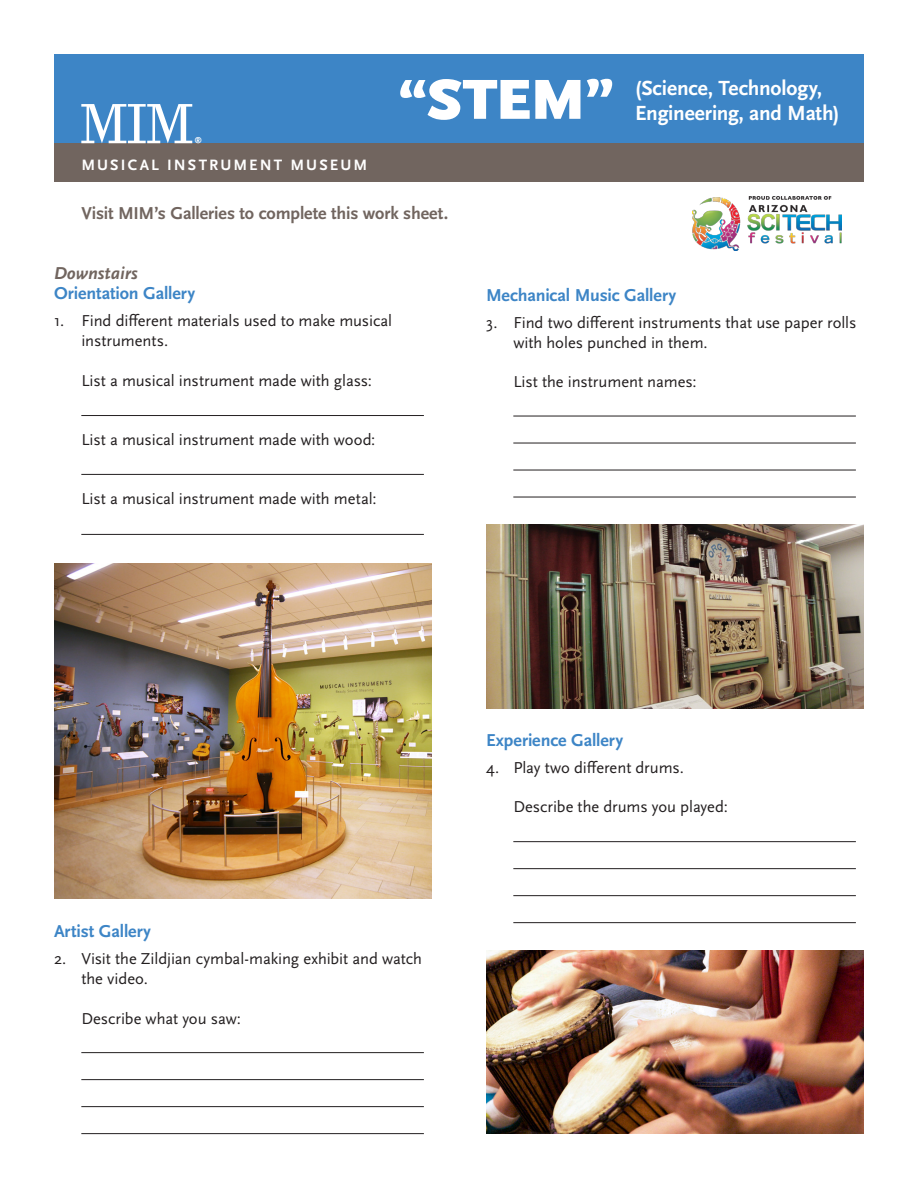
<style>
.page{position:relative;width:918px;height:1188px;background:#fff}
.page>*{position:absolute;margin:0;border:0;box-sizing:border-box;transform-origin:0 0}
.t1{font:900 58.95px "Scala Sans OT";color:#fff}
.t2{font:700 21.45px "Scala Sans OT";letter-spacing:-.01em;color:#fff}
.t3{font:700 18px "Scala Sans OT";letter-spacing:-.01em;color:#3d85c6}
.t4{font:700 18px "Scala Sans OT";letter-spacing:-.01em;color:#71655f}
.t5{font:italic 700 18px "Scala Sans OT";letter-spacing:.005em;color:#71655f}
.t6{font:16.5px/19.8px "Scala Sans OT";letter-spacing:-.005em;color:#231f20}
.t7{font:700 15.75px "Scala Sans OT";letter-spacing:.135em;color:#fff}
.t8{font:700 7.8px "Scala Sans OT";color:#fff}
</style>
<div class="page">
<img style="left:54px;top:564px;width:378px;height:335px">
<div style="left:54px;top:54px;width:810px;height:127px;background:#3d85c6"></div>
<div style="left:54px;top:143px;width:810px;height:39px;background:#71655f"></div>
<svg style="left:81px;top:104px;width:111px;height:39px"></svg>
<hr style="left:81px;top:415px;width:343px;height:1px;background:#231f20">
<hr style="left:81px;top:474px;width:343px;height:1px;background:#231f20">
<hr style="left:81px;top:1052px;width:343px;height:1px;background:#231f20">
<hr style="left:81px;top:1079px;width:343px;height:1px;background:#231f20">
<hr style="left:81px;top:534px;width:343px;height:1px;background:#231f20">
<hr style="left:81px;top:1106px;width:343px;height:1px;background:#231f20">
<hr style="left:81px;top:1133px;width:343px;height:1px;background:#231f20">
<hr style="left:513px;top:416px;width:343px;height:1px;background:#231f20">
<hr style="left:513px;top:443px;width:343px;height:1px;background:#231f20">
<hr style="left:513px;top:470px;width:343px;height:1px;background:#231f20">
<hr style="left:513px;top:497px;width:343px;height:1px;background:#231f20">
<hr style="left:513px;top:841px;width:343px;height:1px;background:#231f20">
<hr style="left:513px;top:868px;width:343px;height:1px;background:#231f20">
<hr style="left:513px;top:895px;width:343px;height:1px;background:#231f20">
<hr style="left:513px;top:922px;width:343px;height:1px;background:#231f20">
<img style="left:486px;top:525px;width:378px;height:183px">
<img style="left:486px;top:950px;width:378px;height:184px">
<img style="left:692px;top:197px;width:149px;height:54px">
<p class="t8" style="left:195px;top:135px;width:9px">®</p>
<p class="t7" style="left:81px;top:156px;width:288px">MUSICAL INSTRUMENT MUSEUM</p>
<p class="t1" style="left:398px;top:66px;width:217px">“STEM”</p>
<p class="t4" style="left:81px;top:203px;width:368px">Visit MIM’s Galleries to complete this work sheet.</p>
<p class="t2" style="left:635px;top:76px;width:189px">(Science, Technology,</p>
<p class="t2" style="left:635px;top:101px;width:206px">Engineering, and Math)</p>
<p class="t5" style="left:54px;top:263px;width:85px">Downstairs</p>
<p class="t3" style="left:54px;top:283px;width:143px">Orientation Gallery</p>
<p class="t6" style="left:54px;top:311px;width:12px">1.</p>
<p class="t6" style="left:81px;top:311px;width:312px">Find different materials used to make musical instruments.</p>
<p class="t6" style="left:81px;top:371px;width:292px">List a musical instrument made with glass:</p>
<p class="t6" style="left:81px;top:430px;width:296px">List a musical instrument made with wood:</p>
<p class="t6" style="left:81px;top:489px;width:297px">List a musical instrument made with metal:</p>
<p class="t3" style="left:486px;top:285px;width:192px">Mechanical Music Gallery</p>
<p class="t6" style="left:486px;top:313px;width:13px">3.</p>
<p class="t6" style="left:513px;top:313px;width:345px">Find two different instruments that use paper rolls with holes punched in them.</p>
<p class="t6" style="left:513px;top:372px;width:185px">List the instrument names:</p>
<p class="t3" style="left:54px;top:921px;width:99px">Artist Gallery</p>
<p class="t6" style="left:54px;top:949px;width:14px">2.</p>
<p class="t6" style="left:81px;top:949px;width:342px">Visit the Zildjian cymbal-making exhibit and watch the video.</p>
<p class="t6" style="left:81px;top:1009px;width:161px">Describe what you saw:</p>
<p class="t3" style="left:486px;top:730px;width:139px">Experience Gallery</p>
<p class="t6" style="left:486px;top:758px;width:15px">4.</p>
<p class="t6" style="left:513px;top:758px;width:172px">Play two different drums.</p>
<p class="t6" style="left:513px;top:797px;width:216px">Describe the drums you played:</p>
</div>
